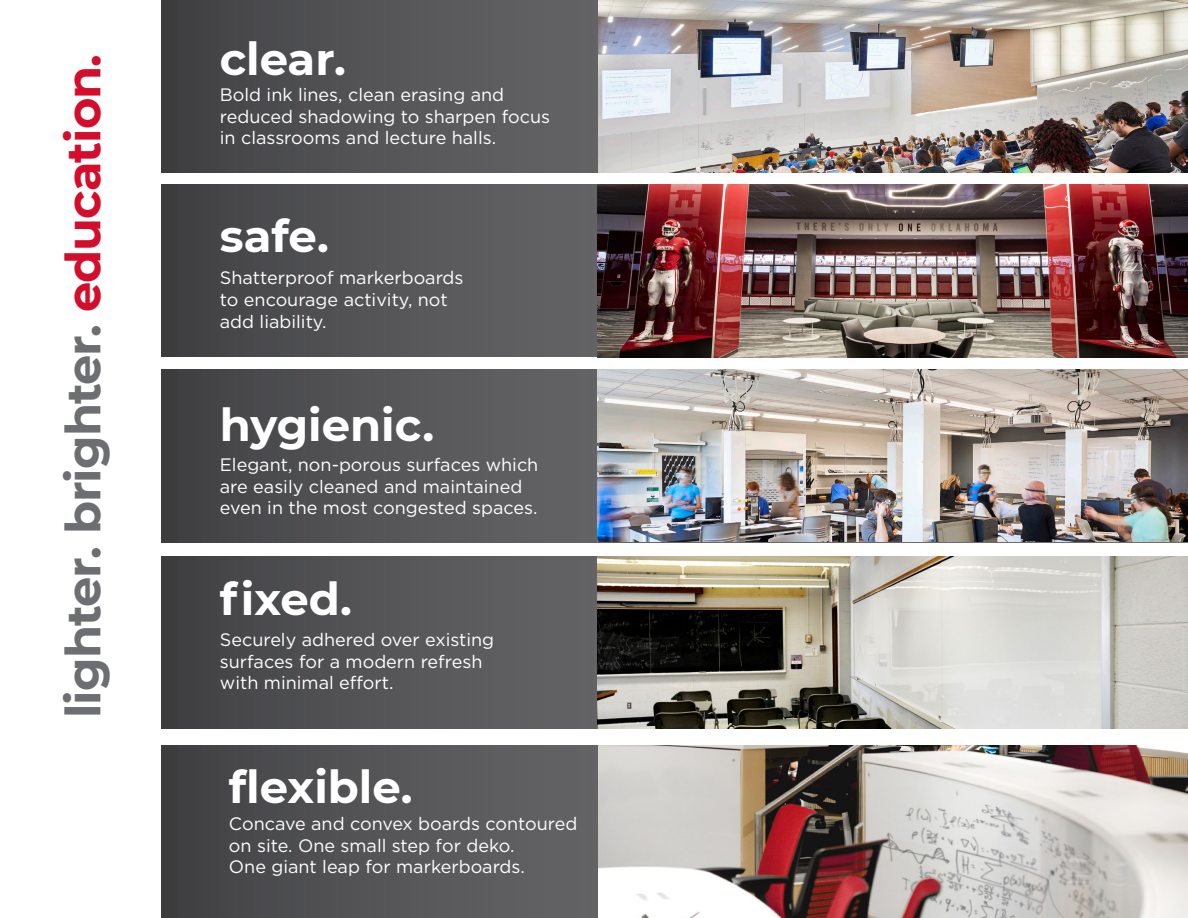
<style>
.page{position:relative;width:1188px;height:918px;background:#fff}
.page>*{position:absolute;margin:0;border:0;box-sizing:border-box;transform-origin:0 0}
.t1{font:700 48px "Montserrat";letter-spacing:-.02em;color:#6d6e71}
.t2{font:700 45px "Montserrat";color:#fff}
.t3{font:18px/21.6px "Gotham";color:#fff}
.s1{color:#d30d2b}
</style>
<div class="page">
<svg style="left:161px;top:0;width:437px;height:173px;background:#535355"></svg>
<svg style="left:161px;top:184px;width:437px;height:173px;background:#535254"></svg>
<svg style="left:161px;top:369px;width:437px;height:173px;background:#535355"></svg>
<svg style="left:161px;top:556px;width:437px;height:173px;background:#535354"></svg>
<svg style="left:161px;top:745px;width:437px;height:173px;background:#535355"></svg>
<img style="left:598px;top:0;width:590px;height:173px">
<img style="left:598px;top:184px;width:590px;height:173px">
<img style="left:598px;top:369px;width:590px;height:173px">
<img style="left:598px;top:745px;width:590px;height:173px">
<img style="left:598px;top:556px;width:590px;height:173px">
<p class="t1" style="left:49px;top:718px;width:666px;rotate:-90deg">lighter. brighter. <span class="s1">education.</span></p>
<p class="t2" style="left:220px;top:27px;width:128px">clear.</p>
<p class="t3" style="left:220px;top:84px;width:332px">Bold ink lines, clean erasing and reduced shadowing to sharpen focus in classrooms and lecture halls.</p>
<p class="t2" style="left:220px;top:204px;width:110px">safe.</p>
<p class="t3" style="left:220px;top:267px;width:245px">Shatterproof markerboards to encourage activity, not add liability.</p>
<p class="t2" style="left:220px;top:393px;width:216px">hygienic.</p>
<p class="t3" style="left:220px;top:453px;width:320px">Elegant, non-porous surfaces which are easily cleaned and maintained even in the most congested spaces.</p>
<p class="t2" style="left:220px;top:567px;width:133px">fixed.</p>
<p class="t3" style="left:220px;top:628px;width:276px">Securely adhered over existing surfaces for a modern refresh with minimal effort.</p>
<p class="t2" style="left:229px;top:754px;width:185px">flexible.</p>
<p class="t3" style="left:229px;top:813px;width:350px">Concave and convex boards contoured on site. One small step for deko.<br>One giant leap for markerboards.</p>
</div>
